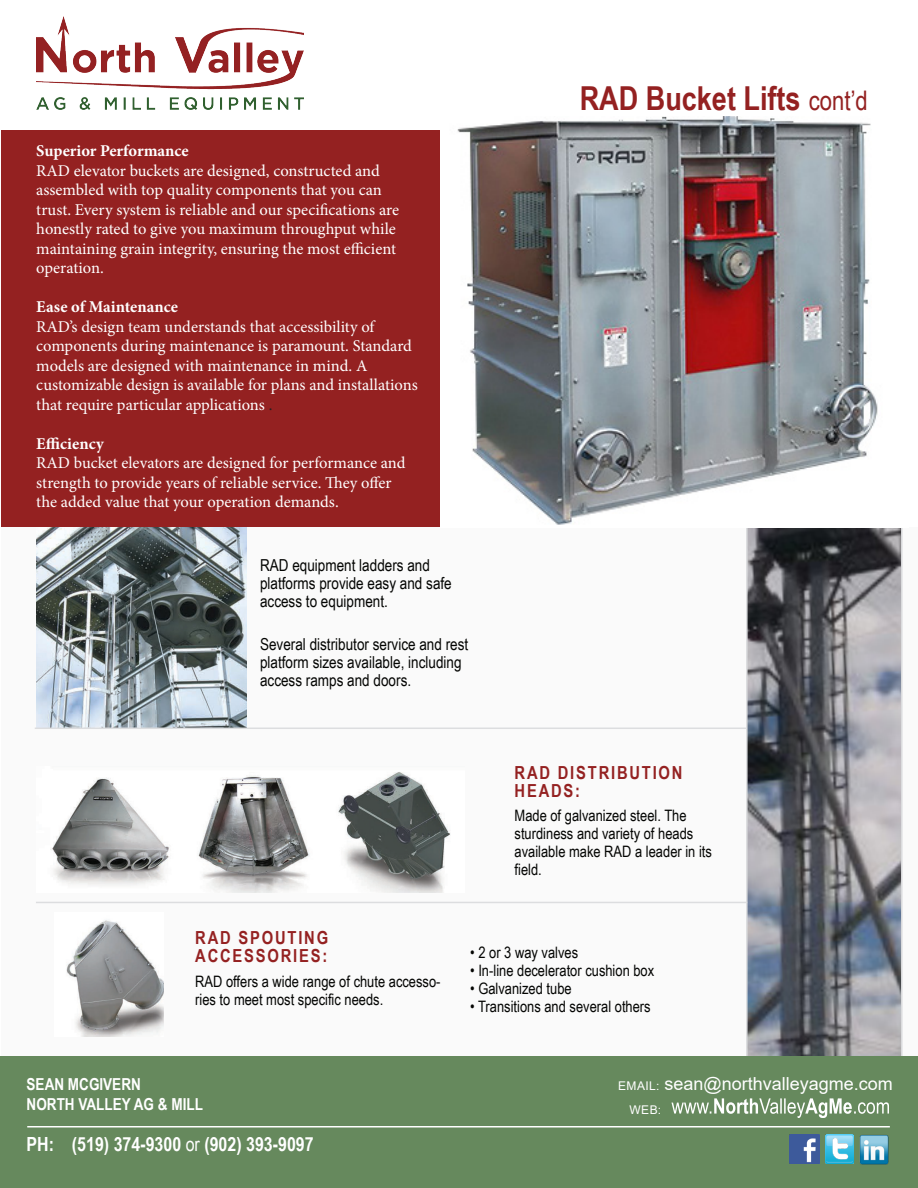
<style>
.page{position:relative;width:918px;height:1188px;background:#fff}
.page>*{position:absolute;margin:0;border:0;box-sizing:border-box;transform-origin:0 0}
.t1{font:700 33px "Arial Narrow";color:#942121}
.t2{font:700 19.5px "Arial Narrow";color:#fff}
.t3{font:700 18px/18px "Arial Narrow";letter-spacing:.1em;color:#942121}
.t4{font:18px "Arial";color:#fff}
.t5{font:16.5px/19.5px "Minion Pro";color:#fff}
.t6{font:16.5px/18px "Arial Narrow";color:#040503}
.t7{font:700 16.5px "Minion Pro";color:#fff}
.t8{font:700 16.5px "Arial Narrow";color:#fff}
.t9{font:15.75px/18px "Arial Narrow";color:#040503}
.t10{font:12px "Arial";color:#fff}
.s1{color:#231f20}
.s2{font-weight:400;font-size:27px}
.s3{font-weight:400}
.s4{font-size:12px}
</style>
<div class="page">
<div style="left:1px;top:527px;width:917px;height:530px;background:#fafafa"></div>
<img style="left:36px;top:527px;width:210px;height:201px">
<img style="left:749px;top:528px;width:151px;height:529px">
<div style="left:746px;top:424px;width:157px;height:637px;border:2px solid #dcdddf"></div>
<div style="left:0;top:1057px;width:918px;height:131px;background:#66895d"></div>
<img style="left:789px;top:1134px;width:31px;height:29px">
<img style="left:826px;top:1134px;width:27px;height:29px">
<img style="left:859px;top:1135px;width:30px;height:30px">
<hr style="left:27px;top:1126px;width:863px;height:1px;background:#fff">
<svg style="left:671px;top:1098px;width:218px;height:20px"></svg>
<img style="left:36px;top:16px;width:268px;height:93px">
<div style="left:1px;top:130px;width:446px;height:397px;background:#942121"></div>
<img style="left:441px;top:117px;width:462px;height:410px">
<hr style="left:35px;top:728px;width:711px;height:1px;background:#dcdddf">
<img style="left:52px;top:772px;width:398px;height:121px">
<img style="left:66px;top:920px;width:98px;height:117px">
<hr style="left:36px;top:902px;width:711px;height:1px;background:#dcdddf">
<p class="t7" style="left:36px;top:140px;width:154px">Superior Performance</p>
<p class="t5" style="left:36px;top:161px;width:364px">RAD elevator buckets are designed, constructed and assembled with top quality components that you can trust. Every system is reliable and our specifications are honestly rated to give you maximum throughput while maintaining grain integrity, ensuring the most efficient operation.</p>
<p class="t7" style="left:36px;top:296px;width:143px">Ease of Maintenance</p>
<p class="t5" style="left:36px;top:317px;width:377px">RAD’s design team understands that accessibility of components during maintenance is paramount. Standard</p>
<p class="t5" style="left:36px;top:356px;width:383px">models are designed with maintenance in mind. A customizable design is available for plans and installations that require particular applications <span class="s1">.</span></p>
<p class="t7" style="left:36px;top:432px;width:69px">Efficiency</p>
<p class="t5" style="left:36px;top:454px;width:371px">RAD bucket elevators are designed for performance and strength to provide years of reliable service. They offer the added value that your operation demands.</p>
<p class="t6" style="left:260px;top:556px;width:193px">RAD equipment ladders and platforms provide easy and safe access to equipment.</p>
<p class="t6" style="left:260px;top:635px;width:210px">Several distributor service and rest platform sizes available, including access ramps and doors.</p>
<p class="t1" style="left:580px;top:74px;width:290px">RAD Bucket Lifts <span class="s2">cont’d</span></p>
<p class="t3" style="left:515px;top:762px;width:170px">RAD DISTRIBUTION<br>HEADS:</p>
<p class="t9" style="left:515px;top:806px;width:199px">Made of galvanized steel. The sturdiness and variety of heads available make RAD a leader in its field.</p>
<p class="t3" style="left:195px;top:928px;width:134px">RAD SPOUTING<br>ACCESSORIES:</p>
<p class="t9" style="left:195px;top:972px;width:247px">RAD offers a wide range of chute accesso&shy;ries to meet most specific needs.</p>
<p class="t8" style="left:27px;top:1072px;width:116px">SEAN MCGIVERN</p>
<p class="t8" style="left:27px;top:1091px;width:178px">NORTH VALLEY AG &amp; MILL</p>
<p class="t2" style="left:27px;top:1129px;width:289px">PH: (519) 374-9300 <span class="s3">or</span> (902) 393-9097</p>
<p class="t9" style="left:470px;top:942px;width:109px">• 2 or 3 way valves</p>
<p class="t9" style="left:470px;top:960px;width:185px">• In-line decelerator cushion box</p>
<p class="t9" style="left:470px;top:978px;width:103px">• Galvanized tube</p>
<p class="t9" style="left:470px;top:996px;width:182px">• Transitions and several others</p>
<p class="t4" style="left:618px;top:1071px;width:276px"><span class="s4">EMAIL:</span> sean@northvalleyagme.com</p>
<p class="t10" style="left:630px;top:1102px;width:33px">WEB:</p>
</div>
